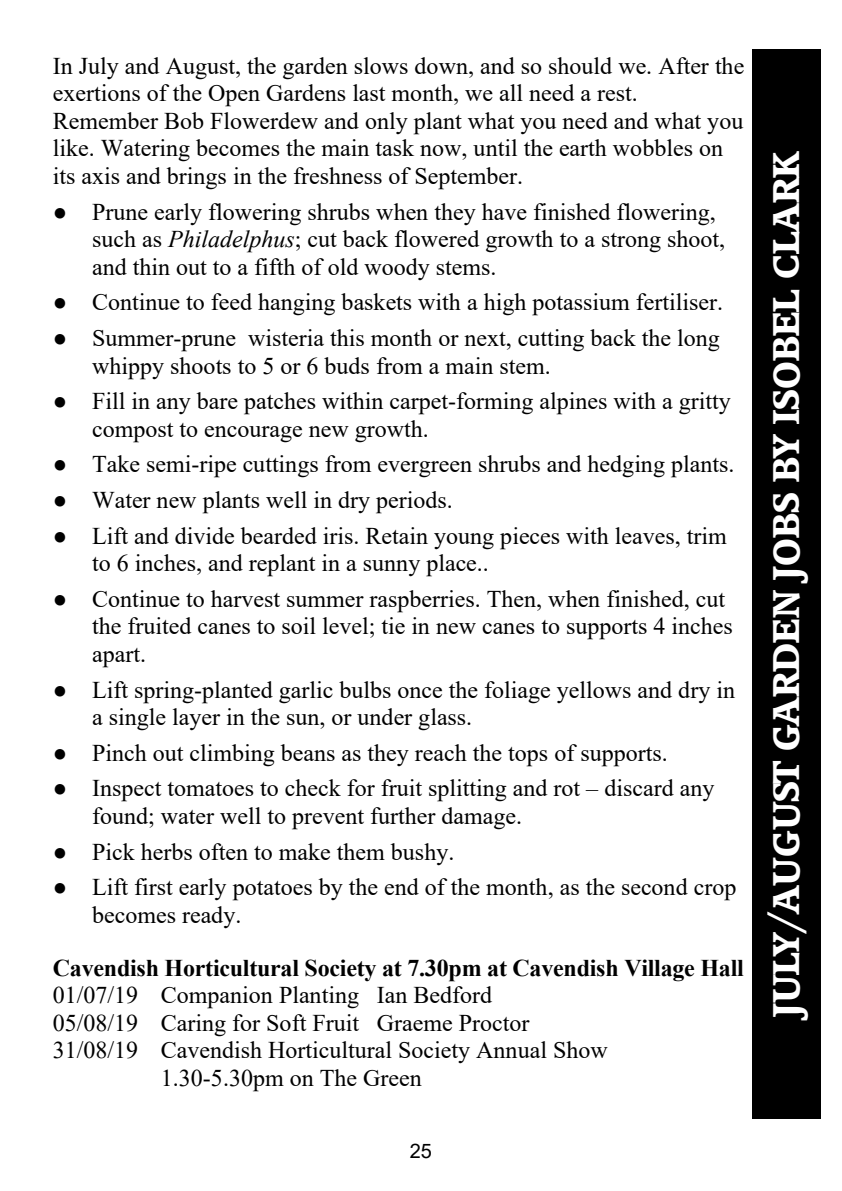
<style>
.page{position:relative;width:842px;height:1191px;background:#fff}
.page>*{position:absolute;margin:0;border:0;box-sizing:border-box;transform-origin:0 0}
.t1{font:36px "Accord SF Bold";color:#fff}
.t2{font:24px/27.6px "Times New Roman";color:#000}
.t3{font:700 24px "Times New Roman";letter-spacing:-.01em;color:#000}
.t4{font:20px "Arial";color:#000}
.s1{font-style:italic}
</style>
<div class="page">
<div style="left:752px;top:50px;width:68px;height:1069px;background:#000"></div>
<p class="t2" style="left:53px;top:54px;width:693px">In July and August, the garden slows down, and so should we. After the exertions of the Open Gardens last month, we all need a rest.<br>Remember Bob Flowerdew and only plant what you need and what you like. Watering becomes the main task now, until the earth wobbles on its axis and brings in the freshness of September.</p>
<p class="t2" style="left:92px;top:200px;width:635px;text-indent:-39px">● Prune early flowering shrubs when they have finished flowering, such as <span class="s1">Philadelphus</span>; cut back flowered growth to a strong shoot, and thin out to a fifth of old woody stems.</p>
<p class="t2" style="left:53px;top:291px;width:672px">● Continue to feed hanging baskets with a high potassium fertiliser.</p>
<p class="t2" style="left:92px;top:326px;width:629px;text-indent:-39px">● Summer-prune wisteria this month or next, cutting back the long whippy shoots to 5 or 6 buds from a main stem.</p>
<p class="t2" style="left:92px;top:390px;width:640px;text-indent:-39px">● Fill in any bare patches within carpet-forming alpines with a gritty compost to encourage new growth.</p>
<p class="t2" style="left:53px;top:453px;width:683px">● Take semi-ripe cuttings from evergreen shrubs and hedging plants.</p>
<p class="t2" style="left:53px;top:488px;width:401px">● Water new plants well in dry periods.</p>
<p class="t2" style="left:92px;top:524px;width:636px;text-indent:-39px">● Lift and divide bearded iris. Retain young pieces with leaves, trim to 6 inches, and replant in a sunny place..</p>
<p class="t2" style="left:92px;top:587px;width:642px;text-indent:-39px">● Continue to harvest summer raspberries. Then, when finished, cut the fruited canes to soil level; tie in new canes to supports 4 inches apart.</p>
<p class="t2" style="left:92px;top:678px;width:644px;text-indent:-39px">● Lift spring-planted garlic bulbs once the foliage yellows and dry in a single layer in the sun, or under glass.</p>
<p class="t2" style="left:53px;top:741px;width:616px">● Pinch out climbing beans as they reach the tops of supports.</p>
<p class="t2" style="left:92px;top:777px;width:624px;text-indent:-39px">● Inspect tomatoes to check for fruit splitting and rot – discard any found; water well to prevent further damage.</p>
<p class="t2" style="left:53px;top:840px;width:403px">● Pick herbs often to make them bushy.</p>
<p class="t2" style="left:92px;top:875px;width:646px;text-indent:-39px">● Lift first early potatoes by the end of the month, as the second crop becomes ready.</p>
<p class="t3" style="left:53px;top:959px;width:692px">Cavendish Horticultural Society at 7.30pm at Cavendish Village Hall</p>
<p class="t2" style="left:53px;top:983px;width:441px">01/07/19 Companion Planting Ian Bedford</p>
<p class="t2" style="left:53px;top:1011px;width:478px">05/08/19 Caring for Soft Fruit Graeme Proctor</p>
<p class="t2" style="left:53px;top:1038px;width:556px">31/08/19 Cavendish Horticultural Society Annual Show</p>
<p class="t2" style="left:161px;top:1066px;width:262px">1.30-5.30pm on The Green</p>
<p class="t4" style="left:410px;top:1143px;width:24px">25</p>
<h1 class="t1" style="left:768px;top:1017px;width:867px;rotate:-90deg">JULY/AUGUST GARDEN JOBS BY ISOBEL CLARK</h1>
</div>
